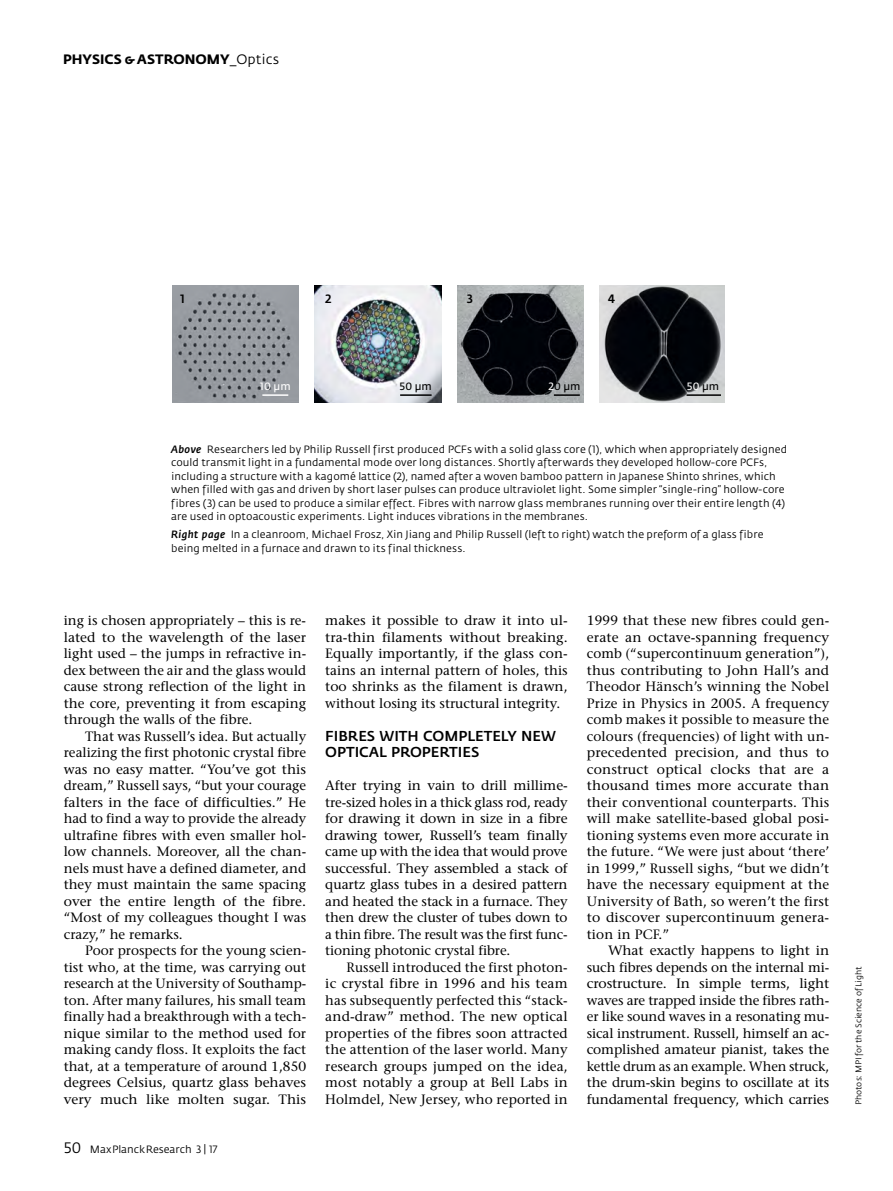
<style>
.page{position:relative;width:893px;height:1191px;background:#fff}
.page>*{position:absolute;margin:0;border:0;box-sizing:border-box;transform-origin:0 0}
.t1{font:500 14.25px/16.5px "Fedra Sans";color:#000}
.t2{font:13.5px/16.5px "Stone Serif";color:#000;text-align:justify}
.t3{font:700 13.5px "Fedra Sans";color:#000}
.t4{font:12px "Fedra Sans Medium SC";color:#000}
.t5{font:10.5px/13.5px "Fedra Sans";letter-spacing:.005em;color:#000}
.t6{font:10.5px "Fedra Sans Normal SC";color:#fff}
.t7{font:10.5px "Fedra Sans Normal SC";color:#000}
.t8{font:10.5px "Fedra Sans";color:#000}
.t9{font:8.25px "Fedra Sans";color:#000}
.s1{font-weight:400}
.s2{font-family:"Fedra Sans"}
.s3{font-family:"Fedra Sans Normal SC";color:#fff}
.s4{font-family:"Fedra Sans Normal SC"}
.s5{font-family:"Fedra Sans";color:#000}
.s6{font-weight:500;font-style:italic}
.s7{font-family:"Fedra Sans Book SC"}
.s8{font-family:"Fedra Sans Book SC";font-size:15px}
</style>
<div class="page">
<img style="left:172px;top:285px;width:127px;height:118px">
<img style="left:315px;top:285px;width:126px;height:118px">
<img style="left:457px;top:285px;width:127px;height:118px">
<img style="left:600px;top:285px;width:124px;height:118px">
<hr style="left:262px;top:394px;width:26px;height:2px;background:#fff">
<hr style="left:400px;top:394px;width:32px;height:2px;background:#000">
<hr style="left:554px;top:394px;width:26px;height:2px;background:#000">
<hr style="left:686px;top:394px;width:35px;height:2px;background:#000">
<p class="t3" style="left:63px;top:51px;width:218px">PHYSICS &amp; ASTRONOMY<span class="s1">_Optics</span></p>
<p class="t4" style="left:180px;top:292px;width:6px">1</p>
<p class="t4" style="left:325px;top:292px;width:8px">2</p>
<p class="t4" style="left:467px;top:292px;width:8px">3</p>
<p class="t4" style="left:608px;top:292px;width:9px">4</p>
<p class="t6" style="left:260px;top:380px;width:32px">10 <span class="s2">µm</span></p>
<p class="t7" style="left:399px;top:380px;width:34px">50 <span class="s2">µm</span></p>
<p class="t8" style="left:548px;top:380px;width:34px"><span class="s3">2</span><span class="s4">0</span> µm</p>
<p class="t6" style="left:687px;top:380px;width:34px">50 <span class="s5">µm</span></p>
<p class="t5" style="left:171px;top:442px;width:617px"><span class="s6">Above</span> Researchers led by Philip Russell first produced PCFs with a solid glass core (<span class="s7">1</span>), which when appropriately designed could transmit light in a fundamental mode over long distances. Shortly afterwards they developed hollow-core PCFs, including a structure with a kagomé lattice (<span class="s7">2</span>), named after a woven bamboo pattern in Japanese Shinto shrines, which when filled with gas and driven by short laser pulses can produce ultraviolet light. Some simpler “single-ring” hollow-core fibres (<span class="s7">3</span>) can be used to produce a similar effect. Fibres with narrow glass membranes running over their entire length (<span class="s7">4</span>) are used in optoacoustic experiments. Light induces vibrations in the membranes.</p>
<p class="t5" style="left:171px;top:528px;width:594px"><span class="s6">Right page</span> In a cleanroom, Michael Frosz, Xin Jiang and Philip Russell (left to right) watch the preform of a glass fibre being melted in a furnace and drawn to its final thickness.</p>
<p class="t2" style="left:64px;top:612px;width:244px">ing is chosen appropriately – this is re&shy;lated to the wavelength of the laser light used – the jumps in refractive in&shy;dex between the air and the glass would cause strong reflection of the light in the core, preventing it from escaping through the walls of the fibre.</p>
<p class="t2" style="left:64px;top:727px;width:244px;text-indent:21px">That was Russell’s idea. But actually realizing the first photonic crystal fibre was no easy matter. “You’ve got this dream,” Russell says, “but your courage falters in the face of difficulties.” He had to find a way to provide the already ultrafine fibres with even smaller hol&shy;low channels. Moreover, all the chan&shy;nels must have a defined diameter, and they must maintain the same spacing over the entire length of the fibre. “Most of my colleagues thought I was crazy,” he remarks.</p>
<p class="t2" style="left:64px;top:942px;width:244px;text-indent:21px">Poor prospects for the young scien&shy;tist who, at the time, was carrying out research at the University of Southamp&shy;ton. After many failures, his small team finally had a breakthrough with a tech&shy;nique similar to the method used for making candy floss. It exploits the fact that, at a temperature of around 1,850 degrees Celsius, quartz glass behaves very much like molten sugar. This</p>
<p class="t5" style="left:64px;top:1143px;width:155px"><span class="s8">50</span> MaxPlanckResearch <span class="s7">3 | 17</span></p>
<p class="t2" style="left:325px;top:612px;width:244px">makes it possible to draw it into ul&shy;tra-thin filaments without breaking.<br>Equally importantly, if the glass con&shy;tains an internal pattern of holes, this too shrinks as the filament is drawn, without losing its structural integrity.</p>
<p class="t1" style="left:325px;top:727px;width:232px">FIBRES WITH COMPLETELY NEW<br>OPTICAL PROPERTIES</p>
<p class="t2" style="left:325px;top:777px;width:244px">After trying in vain to drill millime&shy;tre-sized holes in a thick glass rod, ready for drawing it down in size in a fibre drawing tower, Russell’s team finally came up with the idea that would prove successful. They assembled a stack of quartz glass tubes in a desired pattern and heated the stack in a furnace. They then drew the cluster of tubes down to a thin fibre. The result was the first func&shy;tioning photonic crystal fibre.</p>
<p class="t2" style="left:325px;top:958px;width:244px;text-indent:21px">Russell introduced the first photon&shy;ic crystal fibre in 1996 and his team has subsequently perfected this “stack&shy;and-draw” method. The new optical properties of the fibres soon attracted the attention of the laser world. Many research groups jumped on the idea, most notably a group at Bell Labs in Holmdel, New Jersey, who reported in</p>
<p class="t2" style="left:587px;top:612px;width:244px">1999 that these new fibres could gen&shy;erate an octave-spanning frequency comb (“supercontinuum generation”), thus contributing to John Hall’s and Theodor Hänsch’s winning the Nobel Prize in Physics in 2005. A frequency comb makes it possible to measure the colours (frequencies) of light with un&shy;precedented precision, and thus to construct optical clocks that are a thousand times more accurate than their conventional counterparts. This will make satellite-based global posi&shy;tioning systems even more accurate in the future. “We were just about ‘there’ in 1999,” Russell sighs, “but we didn’t have the necessary equipment at the University of Bath, so weren’t the first to discover supercontinuum genera&shy;tion in PCF.”</p>
<p class="t2" style="left:587px;top:942px;width:244px;text-indent:21px">What exactly happens to light in such fibres depends on the internal mi&shy;crostructure. In simple terms, light waves are trapped inside the fibres rath&shy;er like sound waves in a resonating mu&shy;sical instrument. Russell, himself an ac&shy;complished amateur pianist, takes the kettle drum as an example. When struck, the drum-skin begins to oscillate at its fundamental frequency, which carries</p>
<p class="t9" style="left:854px;top:1105px;width:140px;rotate:-90deg">Photos: MPI for the Science of Light</p>
</div>
